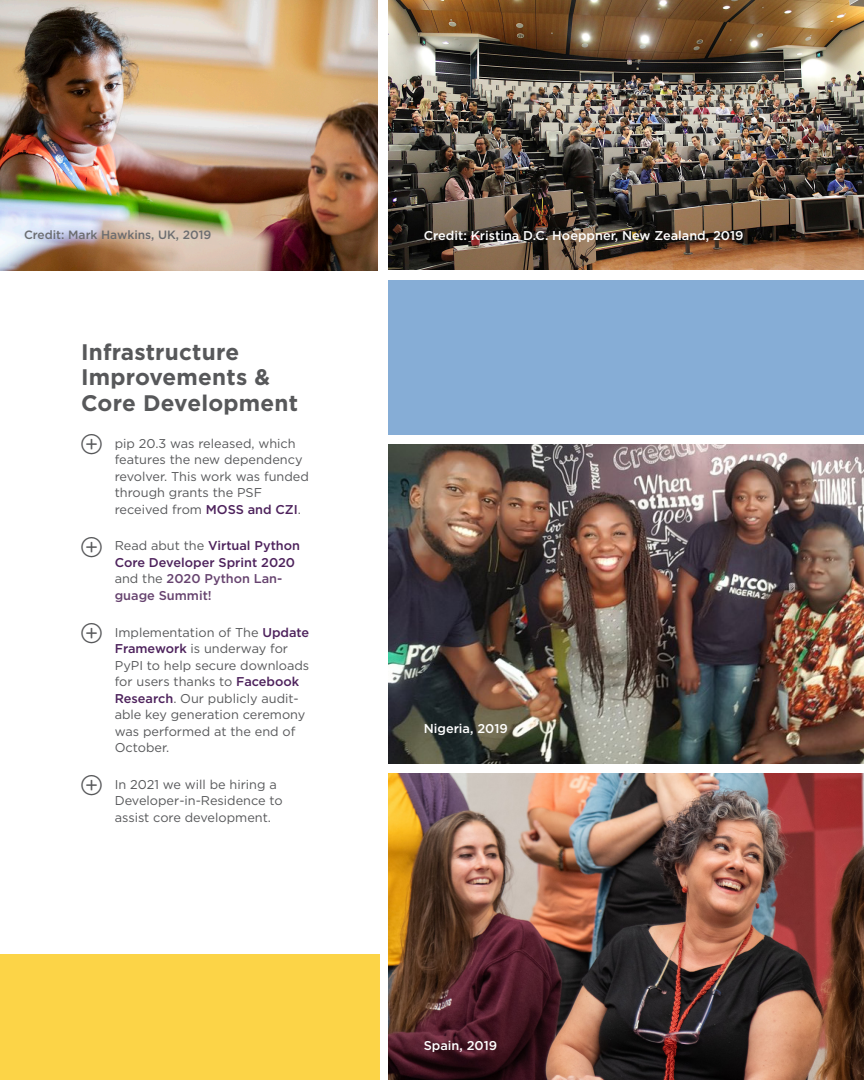
<style>
.page{position:relative;width:864px;height:1080px;background:#fff}
.page>*{position:absolute;margin:0;border:0;box-sizing:border-box;transform-origin:0 0}
.Product_Subheader_bl{font:700 22.5px/25.5px "Gotham";letter-spacing:.01em;color:#57585a}
.t1{font:12.75px/16.5px "Gotham";color:#57585a}
.t2{font:500 12.75px/16.5px "Gotham";color:#4d225c}
.Captions{font:500 12.75px "Gotham";color:#fff}
.body{font:500 12px "Gotham";color:#6c6d70}
.s1{font-weight:500;color:#4d225c}
.s2{font-weight:400;color:#57585a}
.s3{color:#66436f}
</style>
<div class="page">
<img style="left:388px;top:774px;width:476px;height:306px">
<img style="left:0;top:0;width:378px;height:270px">
<img style="left:388px;top:0;width:476px;height:270px">
<img style="left:389px;top:444px;width:475px;height:320px">
<div style="left:388px;top:280px;width:476px;height:155px;background:#86add6"></div>
<div style="left:0;top:954px;width:380px;height:126px;background:#fcd447"></div>
<p class="body" style="left:24px;top:228px;width:189px">Credit: Mark Hawkins, UK, 2019</p>
<p class="Product_Subheader_bl" style="left:81px;top:339px;width:219px">Infrastructure<br>Improvements &amp;<br>Core Development</p>
<p class="t1" style="left:115px;top:435px;width:196px">pip 20.3 was released, which features the new dependency revolver. This work was funded through grants the PSF received from <span class="s1">MOSS and CZI</span>.</p>
<p class="t2" style="left:115px;top:538px;width:187px"><span class="s2">Read abut the</span> Virtual Python<br>Core Developer Sprint 2020 <span class="s2">and the</span> <span class="s3">2020 Python Lan&shy;guage Summit!</span></p>
<p class="t1" style="left:115px;top:624px;width:196px">Implementation of The <span class="s1">Update<br>Framework</span> is underway for<br>PyPI to help secure downloads for users thanks to <span class="s1">Facebook<br>Research</span>. Our publicly audit&shy;able key generation ceremony was performed at the end of<br>October.</p>
<p class="t1" style="left:115px;top:776px;width:170px">In 2021 we will be hiring a<br>Developer-in-Residence to assist core development.</p>
<p class="Captions" style="left:424px;top:227px;width:321px">Credit: Kristina D.C. Hoeppner, New Zealand, 2019</p>
<p class="Captions" style="left:424px;top:721px;width:86px">Nigeria, 2019</p>
<p class="Captions" style="left:424px;top:1037px;width:75px">Spain, 2019</p>
</div>
